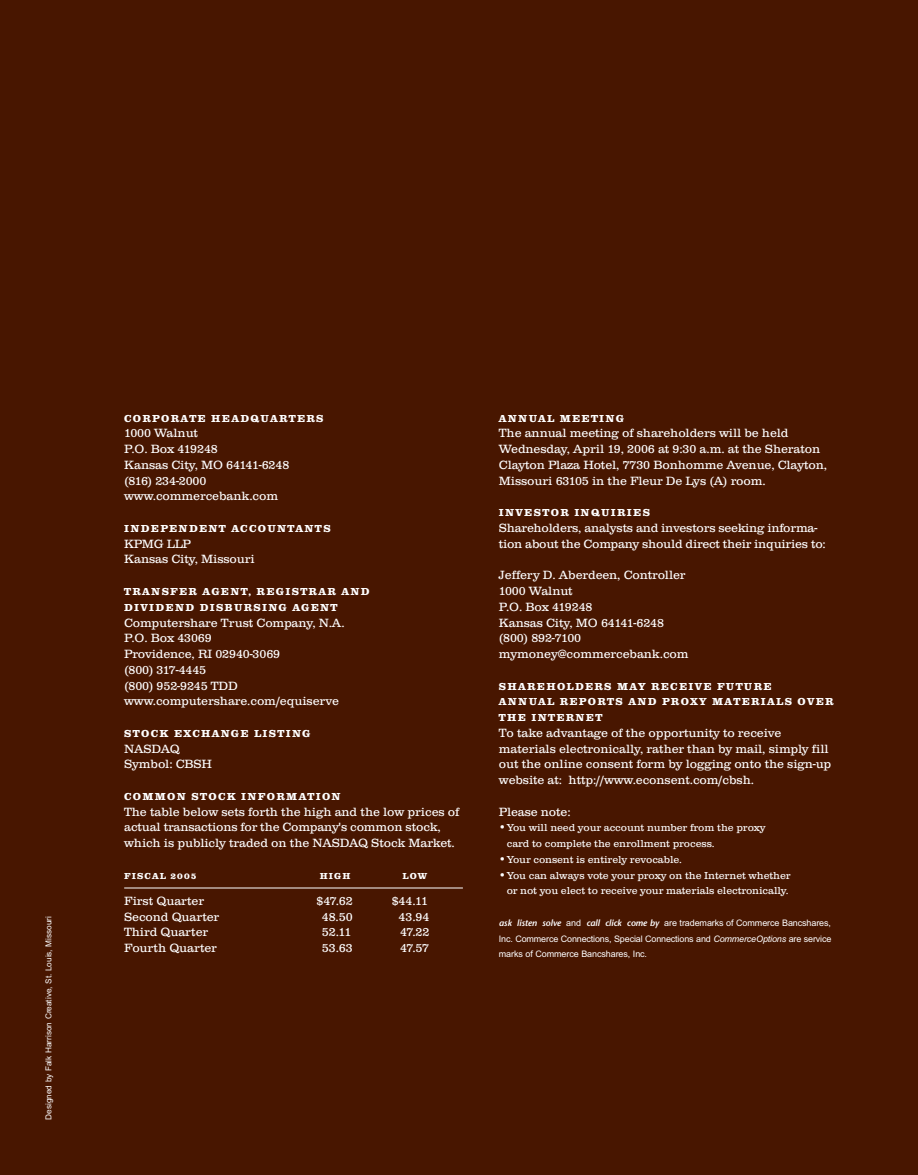
<style>
.page{position:relative;width:918px;height:1175px;background:#fff}
.page>*{position:absolute;margin:0;border:0;box-sizing:border-box;transform-origin:0 0}
.t1{font:12.3px/15.8px "Clarendon T Ligh";letter-spacing:-.01em;color:#fff}
.t2{font:700 10.5px/15.8px "Clarendon T Extr";letter-spacing:.125em;color:#fff}
.t3{font:10.5px/15.8px "Clarendon T Ligh";letter-spacing:-.01em;color:#fff}
.t4{font:9px/15.8px "Arial";letter-spacing:-.01em;color:#fff;text-align:justify}
.t5{font:700 9px "Clarendon T Extr";letter-spacing:.125em;color:#fff}
.t6{font:8.25px "Arial";color:#fff}
.s1{font-family:"Adobe Garamond";font-style:italic;font-size:12.3px}
.s2{font-family:"Stone Sans";font-weight:600;font-style:italic}
.s3{font-style:italic}
</style>
<div class="page">
<div style="left:0;top:0;width:918px;height:1174px;background:#481600"></div>
<hr style="left:124px;top:887px;width:339px;height:1px;background:#fff">
<p class="t6" style="left:46px;top:1119px;width:205px;rotate:-90deg">Designed by Falk Harrison Creative, St. Louis, Missouri</p>
<p class="t2" style="left:124px;top:411px;width:201px">CORPORATE HEADQUARTERS</p>
<p class="t1" style="left:124px;top:427px;width:167px">1000 Walnut<br>P.O. Box 419248<br>Kansas City, MO 64141-6248 (816) 234-2000 www.commercebank.com</p>
<p class="t2" style="left:124px;top:521px;width:208px">INDEPENDENT ACCOUNTANTS</p>
<p class="t1" style="left:124px;top:537px;width:132px">KPMG LLP<br>Kansas City, Missouri</p>
<p class="t2" style="left:124px;top:584px;width:247px">TRANSFER AGENT, REGISTRAR AND<br>DIVIDEND DISBURSING AGENT</p>
<p class="t1" style="left:124px;top:616px;width:222px">Computershare Trust Company, N.A.<br>P.O. Box 43069<br>Providence, RI 02940-3069<br>(800) 317-4445<br>(800) 952-9245 TDD www.computershare.com/equiserve</p>
<p class="t2" style="left:124px;top:726px;width:188px">STOCK EXCHANGE LISTING</p>
<p class="t1" style="left:124px;top:742px;width:90px">NASDAQ<br>Symbol: CBSH</p>
<p class="t2" style="left:124px;top:789px;width:218px">COMMON STOCK INFORMATION</p>
<p class="t1" style="left:124px;top:805px;width:337px">The table below sets forth the high and the low prices of actual transactions for the Company's common stock, which is publicly traded on the NASDAQ Stock Market.</p>
<p class="t5" style="left:124px;top:872px;width:74px">FISCAL 2005</p>
<p class="t5" style="left:320px;top:872px;width:32px">HIGH</p>
<p class="t5" style="left:403px;top:872px;width:26px">LOW</p>
<p class="t1" style="left:124px;top:894px;width:81px">First Quarter</p>
<p class="t1" style="left:316px;top:894px;width:38px">$47.62</p>
<p class="t1" style="left:392px;top:894px;width:38px">$44.11</p>
<p class="t1" style="left:124px;top:910px;width:97px">Second Quarter</p>
<p class="t1" style="left:322px;top:910px;width:32px">48.50</p>
<p class="t1" style="left:399px;top:910px;width:32px">43.94</p>
<p class="t1" style="left:124px;top:925px;width:85px">Third Quarter</p>
<p class="t1" style="left:322px;top:925px;width:31px">52.11</p>
<p class="t1" style="left:400px;top:925px;width:31px">47.22</p>
<p class="t1" style="left:124px;top:941px;width:94px">Fourth Quarter</p>
<p class="t1" style="left:322px;top:941px;width:32px">53.63</p>
<p class="t1" style="left:400px;top:941px;width:31px">47.57</p>
<p class="t2" style="left:499px;top:411px;width:127px">ANNUAL MEETING</p>
<p class="t1" style="left:499px;top:427px;width:330px">The annual meeting of shareholders will be held Wednesday, April 19, 2006 at 9:30 a.m. at the Sheraton Clayton Plaza Hotel, 7730 Bonhomme Avenue, Clayton, Missouri 63105 in the Fleur De Lys (A) room.</p>
<p class="t2" style="left:499px;top:506px;width:153px">INVESTOR INQUIRIES</p>
<p class="t1" style="left:499px;top:521px;width:328px">Shareholders, analysts and investors seeking informa&shy;tion about the Company should direct their inquiries to:</p>
<p class="t1" style="left:499px;top:568px;width:191px">Jeffery D. Aberdeen, Controller<br>1000 Walnut<br>P.O. Box 419248<br>Kansas City, MO 64141-6248 (800) 892-7100 mymoney@commercebank.com</p>
<p class="t2" style="left:499px;top:679px;width:336px">SHAREHOLDERS MAY RECEIVE FUTURE<br>ANNUAL REPORTS AND PROXY MATERIALS OVER<br>THE INTERNET</p>
<p class="t1" style="left:499px;top:726px;width:334px">To take advantage of the opportunity to receive materials electronically, rather than by mail, simply fill out the online consent form by logging onto the sign-up website at: http://www.econsent.com/cbsh.</p>
<p class="t1" style="left:499px;top:805px;width:73px">Please note:</p>
<p class="t3" style="left:507px;top:821px;width:260px;text-indent:-8px"><span class="s1">•</span> You will need your account number from the proxy card to complete the enrollment process.</p>
<p class="t3" style="left:499px;top:852px;width:185px"><span class="s1">•</span> Your consent is entirely revocable.</p>
<p class="t3" style="left:499px;top:868px;width:293px;text-align:center"><span class="s1">•</span> You can always vote your proxy on the Internet whether or not you elect to receive your materials electronically.</p>
<p class="t4" style="left:499px;top:915px;width:334px"><span class="s2">ask listen solve</span> and <span class="s2">call click come by</span> are trademarks of Commerce Bancshares, Inc. Commerce Connections, Special Connections and <span class="s3">CommerceOptions</span> are service marks of Commerce Bancshares, Inc.</p>
</div>
